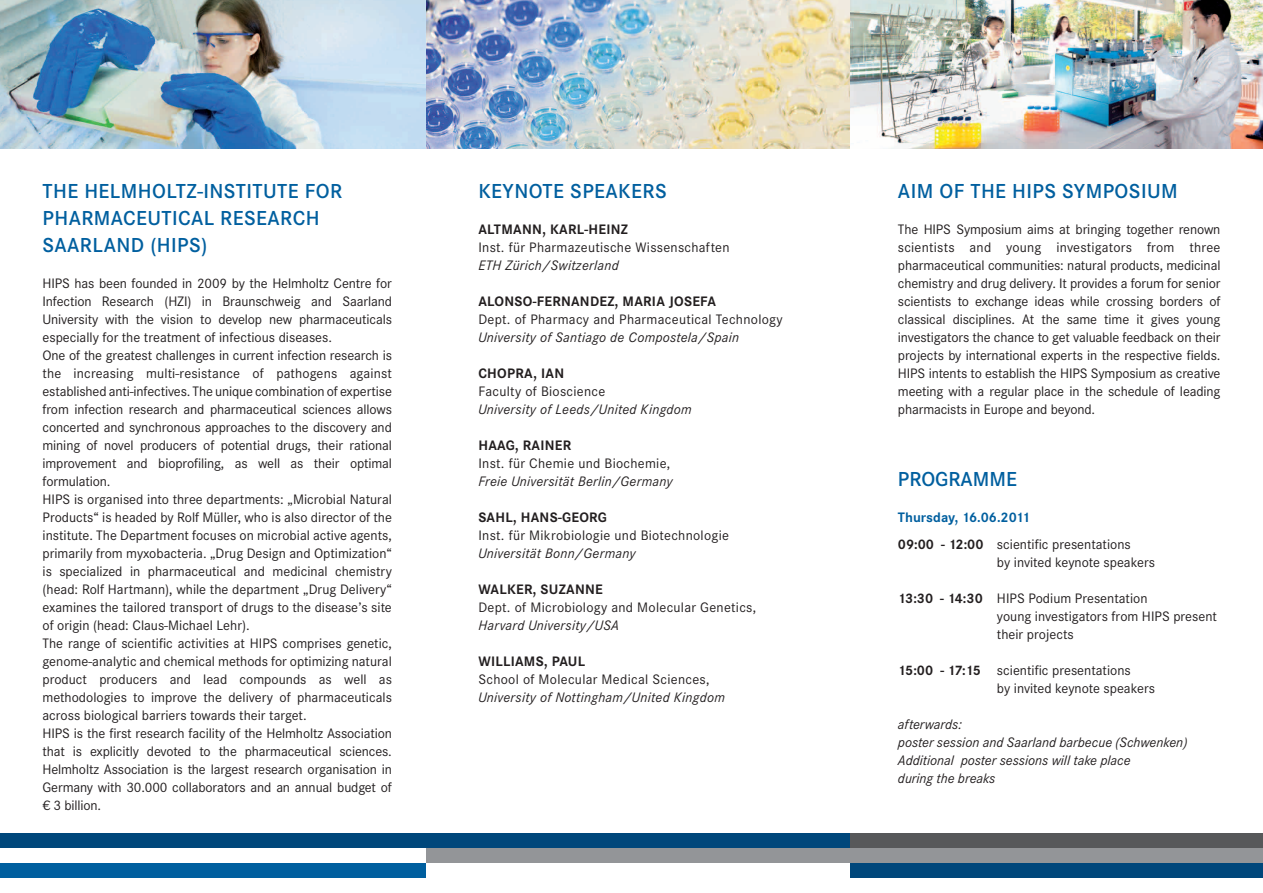
<style>
.page{position:relative;width:1263px;height:893px;background:#fff}
.page>*{position:absolute;margin:0;border:0;box-sizing:border-box;transform-origin:0 0}
.t1{font:600 21px/27px "Corporate S";letter-spacing:.02em;color:#005f9f}
.t2{font:600 21px "Corporate S";color:#005f9f}
.t3{font:14.25px/18px "Corporate S";color:#231f20}
.t4{font:14.25px "Corporate S";letter-spacing:.02em;color:#231f20}
.t5{font:italic 14.25px "Corporate S";letter-spacing:.02em;color:#231f20}
.t6{font:italic 14.25px/18px "Corporate S";color:#231f20}
.t7{font:700 14.25px "Corporate S";letter-spacing:.02em;color:#231f20}
.t8{font:700 14.25px "Corporate S";letter-spacing:.11em;color:#231f20}
.s1{font-weight:700;color:#005f9f}
.s2{font-weight:700}
</style>
<div class="page">
<img style="left:425px;top:0;width:838px;height:149px">
<img style="left:0;top:0;width:425px;height:149px">
<div style="left:425px;top:848px;width:838px;height:15px;background:#939598"></div>
<div style="left:0;top:833px;width:850px;height:15px;background:#00477b"></div>
<div style="left:850px;top:833px;width:413px;height:15px;background:#57585a"></div>
<div style="left:850px;top:863px;width:413px;height:15px;background:#00477b"></div>
<div style="left:0;top:863px;width:425px;height:15px;background:#005f9f"></div>
<h1 class="t1" style="left:43px;top:178px;width:301px">THE H ELMHOLTZ-I NSTITUTE FOR<br>PHARMACEUTICAL RESEARCH<br>SAARLAND (HI PS)</h1>
<p class="t3" style="left:43px;top:274px;width:351px">HIPS has been founded in 2009 by the Helmholtz Centre for Infection Research (HZI) in Braunschweig and Saarland University with the vision to develop new pharmaceuticals especially for the treatment of infectious diseases.<br>One of the greatest challenges in current infection research is the increasing multi-resistance of pathogens against established anti-infectives. The unique combination of expertise from infection research and pharmaceutical sciences allows concerted and synchronous approaches to the discovery and mining of novel producers of potential drugs, their rational improvement and bioprofiling, as well as their optimal formulation.<br>HIPS is organised into three departments: „Microbial Natural Products“ is headed by Rolf Müller, who is also director of the institute. The Department focuses on microbial active agents, primarily from myxobacteria. „Drug Design and Optimization“ is specialized in pharmaceutical and medicinal chemistry (head: Rolf Hartmann), while the department „Drug Delivery“ examines the tailored transport of drugs to the disease’s site of origin (head: Claus-Michael Lehr).<br>The range of scientific activities at HIPS comprises genetic, genome-analytic and chemical methods for optimizing natural product producers and lead compounds as well as methodologies to improve the delivery of pharmaceuticals across biological barriers towards their target.<br>HIPS is the first research facility of the Helmholtz Association that is explicitly devoted to the pharmaceutical sciences.<br>Helmholtz Association is the largest research organisation in Germany with 30.000 collaborators and an annual budget of € 3 billion.</p>
<h1 class="t1" style="left:478px;top:178px;width:188px">KEYNOTE SPEAKERS</h1>
<p class="t7" style="left:478px;top:221px;width:151px">ALTMANN, KARL-HEINZ</p>
<p class="t4" style="left:478px;top:239px;width:253px">Inst. für Pharmazeutische Wissenschaften</p>
<p class="t5" style="left:478px;top:257px;width:142px">ETH Zürich/Switzerland</p>
<p class="t8" style="left:478px;top:293px;width:239px">ALONSO-FERNANDEZ, MARIA JOSEFA</p>
<p class="t4" style="left:478px;top:311px;width:306px">Dept. of Pharmacy and Pharmaceutical Technology</p>
<p class="t5" style="left:478px;top:329px;width:262px">University of Santiago de Compostela/Spain</p>
<p class="t7" style="left:478px;top:365px;width:87px">CHOPRA, IAN</p>
<p class="t4" style="left:478px;top:383px;width:129px">Faculty of Bioscience</p>
<p class="t5" style="left:478px;top:401px;width:215px">University of Leeds/United Kingdom</p>
<p class="t7" style="left:478px;top:437px;width:91px">HAAG, RAINER</p>
<p class="t4" style="left:478px;top:455px;width:193px">Inst. für Chemie und Biochemie,</p>
<p class="t5" style="left:478px;top:473px;width:196px">Freie Universität Berlin/Germany</p>
<p class="t7" style="left:478px;top:509px;width:130px">SAH L, HANS-GEORG</p>
<p class="t4" style="left:478px;top:527px;width:252px">Inst. für Mikrobiologie und Biotechnologie</p>
<p class="t5" style="left:478px;top:545px;width:159px">Universität Bonn/Germany</p>
<p class="t7" style="left:478px;top:581px;width:126px">WALKER, SUZANNE</p>
<p class="t4" style="left:478px;top:599px;width:279px">Dept. of Microbiology and Molecular Genetics,</p>
<p class="t5" style="left:478px;top:617px;width:142px">Harvard University/USA</p>
<p class="t7" style="left:478px;top:653px;width:108px">WILLIAMS, PAUL</p>
<p class="t4" style="left:478px;top:671px;width:233px">School of Molecular Medical Sciences,</p>
<p class="t5" style="left:478px;top:689px;width:248px">University of Nottingham/United Kingdom</p>
<h1 class="t1" style="left:898px;top:178px;width:281px">AIM OF THE HI PS SYMPOSIUM</h1>
<p class="t3" style="left:898px;top:220px;width:324px;text-align:justify">The HIPS Symposium aims at bringing together renown scientists and young investigators from three pharmaceutical communities: natural products, medicinal chemistry and drug delivery. It provides a forum for senior scientists to exchange ideas while crossing borders of classical disciplines. At the same time it gives young investigators the chance to get valuable feedback on their projects by international experts in the respective fields.<br>HIPS intents to establish the HIPS Symposium as creative meeting with a regular place in the schedule of leading pharmacists in Europe and beyond.</p>
<h1 class="t2" style="left:898px;top:467px;width:121px">PROGRAMME</h1>
<p class="t3" style="left:898px;top:504px;width:234px;line-height:27px"><span class="s1">THURSDAY, 16.06.2011<br></span><span class="s2">09:00 - 12:00</span> scientific presentations</p>
<p class="t3" style="left:997px;top:553px;width:160px">by invited keynote speakers</p>
<p class="t3" style="left:997px;top:589px;width:222px;text-indent:-99px"><span class="s2">13:30 - 14:30</span> HIPS Podium Presentation<br>young investigators from HIPS present their projects</p>
<p class="t3" style="left:997px;top:661px;width:160px;text-indent:-99px"><span class="s2">15:00 - 17:15</span> scientific presentations<br>by invited keynote speakers</p>
<p class="t6" style="left:898px;top:715px;width:291px">afterwards:<br>poster session and Saarland barbecue (Schwenken)<br>Additional poster sessions will take place<br>during the breaks</p>
</div>
